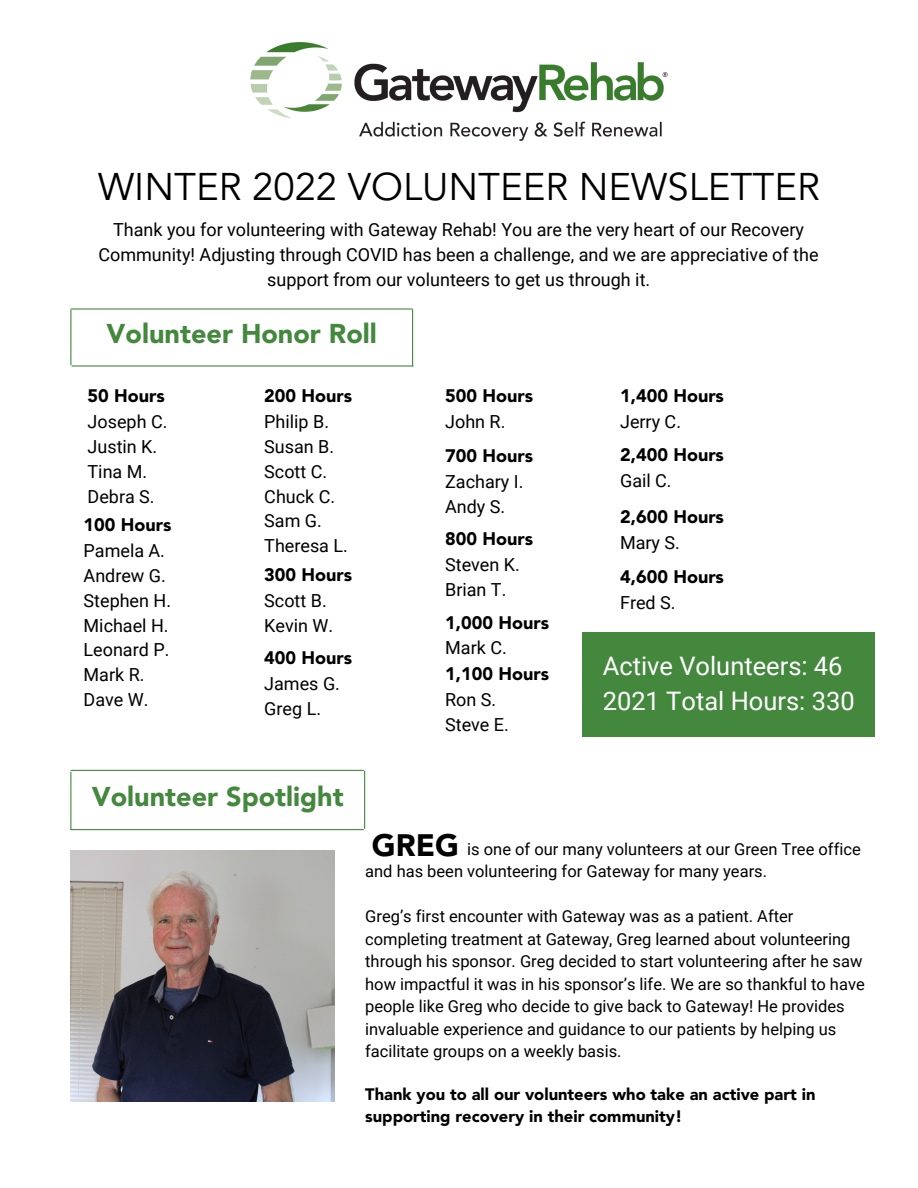
<style>
.page{position:relative;width:918px;height:1188px;background:#fff}
.page>*{position:absolute;margin:0;border:0;box-sizing:border-box;transform-origin:0 0}
.t1{font:38.25px "Avenir LT Std";color:#000}
.t2{font:900 30.75px "Avenir LT Std";color:#000}
.t3{font:900 27px "Avenir LT Std";color:#44883e}
.t4{font:25.5px "Roboto";color:#fff}
.t5{font:18px/24.8px "Roboto";color:#000;text-align:center}
.t6{font:900 18px "Avenir LT Std";color:#000}
.t7{font:16.5px/22.5px "Roboto";color:#000}
.t8{font:900 16.5px/22.5px "Avenir LT Std";color:#000}
</style>
<div class="page">
<img style="left:250px;top:42px;width:418px;height:99px">
<hr style="left:71px;top:308px;width:341px;height:2px;background:#44883e">
<hr style="left:72px;top:365px;width:341px;height:2px;background:#44883e">
<hr style="left:412px;top:310px;width:1px;height:56px;background:#44883e">
<hr style="left:70px;top:310px;width:1px;height:55px;background:#44883e">
<hr style="left:71px;top:770px;width:292px;height:1px;background:#44883e">
<hr style="left:71px;top:829px;width:292px;height:1px;background:#44883e">
<hr style="left:364px;top:771px;width:1px;height:57px;background:#44883e">
<hr style="left:70px;top:772px;width:1px;height:58px;background:#44883e">
<img style="left:70px;top:851px;width:265px;height:251px">
<div style="left:582px;top:632px;width:293px;height:104px;background:#44883e"></div>
<p class="t1" style="left:98px;top:171px;width:723px">WINTER 2022 VOLUNTEER NEWSLETTER</p>
<p class="t5" style="left:98px;top:218px;width:722px">Thank you for volunteering with Gateway Rehab! You are the very heart of our Recovery<br>Community! Adjusting through COVID has been a challenge, and we are appreciative of the support from our volunteers to get us through it.</p>
<p class="t3" style="left:107px;top:323px;width:272px">Volunteer Honor Roll</p>
<p class="t6" style="left:88px;top:389px;width:79px">50 Hours</p>
<p class="t5" style="left:88px;top:410px;width:81px">Joseph C.</p>
<p class="t5" style="left:88px;top:434px;width:71px">Justin K.</p>
<p class="t5" style="left:88px;top:459px;width:61px">Tina M.</p>
<p class="t5" style="left:88px;top:484px;width:69px">Debra S.</p>
<p class="t6" style="left:84px;top:518px;width:89px">100 Hours</p>
<p class="t5" style="left:84px;top:539px;width:83px">Pamela A.</p>
<p class="t5" style="left:84px;top:564px;width:84px">Andrew G.</p>
<p class="t5" style="left:84px;top:588px;width:89px">Stephen H.</p>
<p class="t5" style="left:84px;top:613px;width:87px">Michael H.</p>
<p class="t5" style="left:84px;top:638px;width:87px">Leonard P.</p>
<p class="t5" style="left:84px;top:663px;width:62px">Mark R.</p>
<p class="t5" style="left:84px;top:687px;width:66px">Dave W.</p>
<p class="t6" style="left:264px;top:389px;width:89px">200 Hours</p>
<p class="t5" style="left:264px;top:410px;width:66px">Philip B.</p>
<p class="t5" style="left:264px;top:434px;width:71px">Susan B.</p>
<p class="t5" style="left:264px;top:459px;width:64px">Scott C.</p>
<p class="t5" style="left:264px;top:484px;width:72px">Chuck C.</p>
<p class="t5" style="left:264px;top:509px;width:59px">Sam G.</p>
<p class="t5" style="left:264px;top:533px;width:85px">Theresa L.</p>
<p class="t6" style="left:264px;top:567px;width:89px">300 Hours</p>
<p class="t5" style="left:264px;top:588px;width:64px">Scott B.</p>
<p class="t5" style="left:264px;top:613px;width:70px">Kevin W.</p>
<p class="t6" style="left:264px;top:650px;width:89px">400 Hours</p>
<p class="t5" style="left:264px;top:671px;width:77px">James G.</p>
<p class="t5" style="left:264px;top:696px;width:58px">Greg L.</p>
<p class="t3" style="left:92px;top:785px;width:253px">Volunteer Spotlight</p>
<p class="t6" style="left:445px;top:389px;width:89px">500 Hours</p>
<p class="t5" style="left:445px;top:410px;width:62px">John R.</p>
<p class="t6" style="left:445px;top:448px;width:89px">700 Hours</p>
<p class="t5" style="left:445px;top:469px;width:80px">Zachary I.</p>
<p class="t5" style="left:445px;top:494px;width:62px">Andy S.</p>
<p class="t6" style="left:445px;top:531px;width:89px">800 Hours</p>
<p class="t5" style="left:445px;top:552px;width:76px">Steven K.</p>
<p class="t5" style="left:445px;top:577px;width:63px">Brian T.</p>
<p class="t6" style="left:445px;top:615px;width:105px">1,000 Hours</p>
<p class="t5" style="left:445px;top:636px;width:63px">Mark C.</p>
<p class="t6" style="left:445px;top:666px;width:105px">1,100 Hours</p>
<p class="t5" style="left:445px;top:687px;width:53px">Ron S.</p>
<p class="t5" style="left:445px;top:712px;width:65px">Steve E.</p>
<p class="t6" style="left:620px;top:389px;width:105px">1,400 Hours</p>
<p class="t5" style="left:620px;top:410px;width:63px">Jerry C.</p>
<p class="t6" style="left:620px;top:447px;width:105px">2,400 Hours</p>
<p class="t5" style="left:620px;top:468px;width:53px">Gail C.</p>
<p class="t6" style="left:620px;top:509px;width:105px">2,600 Hours</p>
<p class="t5" style="left:620px;top:530px;width:61px">Mary S.</p>
<p class="t6" style="left:620px;top:569px;width:105px">4,600 Hours</p>
<p class="t5" style="left:620px;top:590px;width:57px">Fred S.</p>
<p class="t4" style="left:603px;top:652px;width:241px">Active Volunteers: 46</p>
<p class="t4" style="left:603px;top:686px;width:253px">2021 Total Hours: 330</p>
<p class="t2" style="left:372px;top:833px;width:89px">GREG</p>
<p class="t7" style="left:365px;top:838px;width:497px;text-indent:102px">is one of our many volunteers at our Green Tree office and has been volunteering for Gateway for many years.</p>
<p class="t7" style="left:365px;top:905px;width:501px">Greg’s first encounter with Gateway was as a patient. After completing treatment at Gateway, Greg learned about volunteering through his sponsor. Greg decided to start volunteering after he saw how impactful it was in his sponsor’s life. We are so thankful to have people like Greg who decide to give back to Gateway! He provides invaluable experience and guidance to our patients by helping us facilitate groups on a weekly basis.</p>
<p class="t8" style="left:365px;top:1084px;width:452px">Thank you to all our volunteers who take an active part in supporting recovery in their community!</p>
</div>
